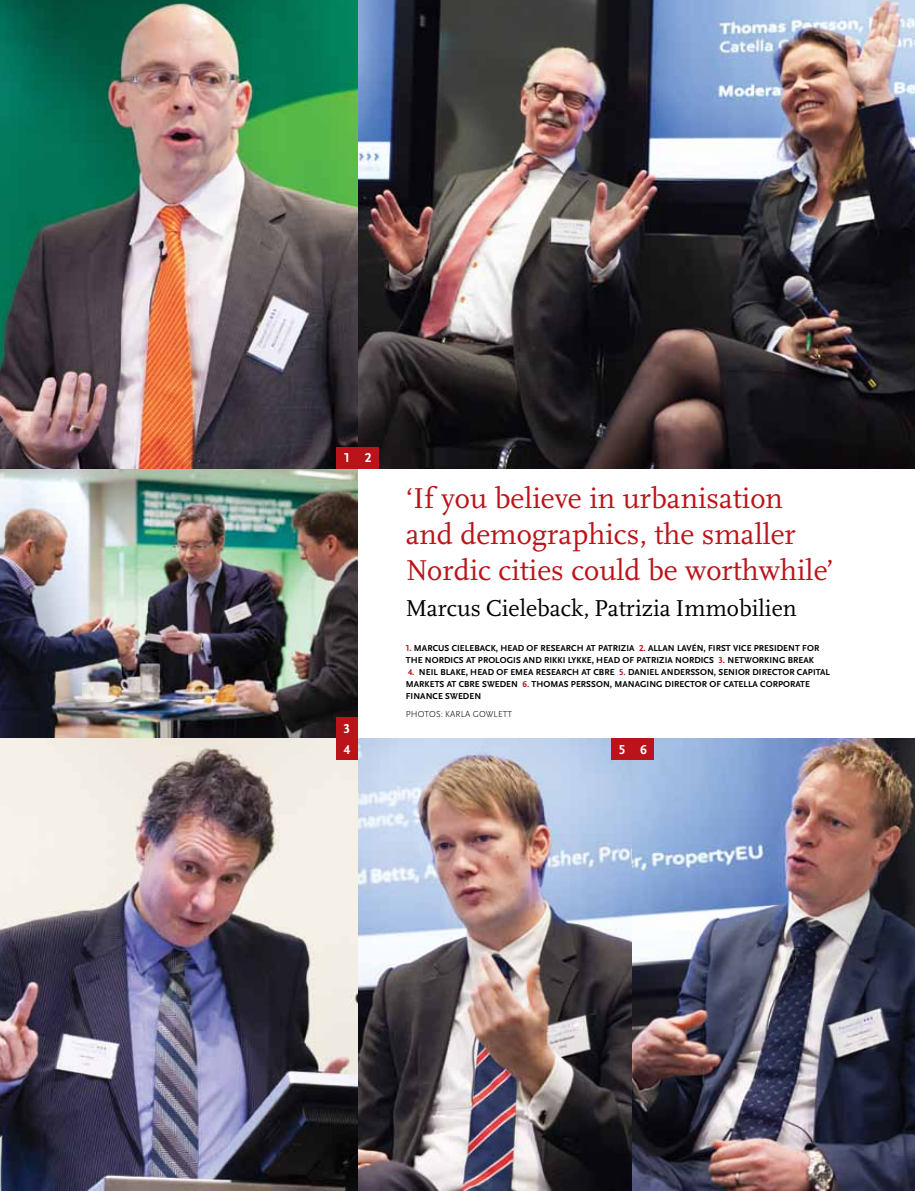
<style>
.page{position:relative;width:915px;height:1191px;background:#fff}
.page>*{position:absolute;margin:0;border:0;box-sizing:border-box;transform-origin:0 0}
.t1{font:30px/36px "Scala Pro";color:#ba141a}
.t2{font:24px "Scala Pro";color:#000}
.t3{font:700 13.5px "Scala Sans Pro";color:#fff}
.t4{font:700 9px/12px "Scala Sans Pro";letter-spacing:.01em;color:#000}
.t5{font:300 9px "Scala Sans Pro";letter-spacing:.01em;color:#000}
.s1{color:#ba141a}
</style>
<div class="page">
<img style="left:357px;top:0;width:557px;height:468px">
<img style="left:0;top:468px;width:357px;height:723px">
<img style="left:0;top:0;width:357px;height:468px">
<img style="left:354px;top:738px;width:278px;height:453px">
<img style="left:632px;top:738px;width:282px;height:453px">
<div style="left:336px;top:447px;width:21px;height:21px;background:#ba141a"></div>
<div style="left:336px;top:717px;width:21px;height:21px;background:#ba141a"></div>
<div style="left:357px;top:447px;width:21px;height:21px;background:#ba141a"></div>
<div style="left:336px;top:738px;width:21px;height:21px;background:#ba141a"></div>
<div style="left:611px;top:738px;width:21px;height:21px;background:#ba141a"></div>
<div style="left:632px;top:738px;width:21px;height:21px;background:#ba141a"></div>
<h3 class="t3" style="left:344px;top:450px;width:7px">1</h3>
<h3 class="t3" style="left:364px;top:450px;width:8px">2</h3>
<h3 class="t3" style="left:343px;top:720px;width:8px">3</h3>
<h1 class="t1" style="left:405px;top:480px;width:429px">‘If you believe in urbanisation and demographics, the smaller<br>Nordic cities could be worthwhile’</h1>
<h2 class="t2" style="left:405px;top:594px;width:392px">Marcus Cieleback, Patrizia Immobilien</h2>
<p class="t4" style="left:405px;top:642px;width:415px"><span class="s1">1.</span> MARCUS CIELEBACK, HEAD OF RESEARCH AT PATRIZIA <span class="s1">2.</span> ALLAN LAVÉN, FIRST VICE PRESIDENT FOR<br>THE NORDICS AT PROLOGIS AND RIKKI LYKKE, HEAD OF PATRIZIA NORDICS <span class="s1">3.</span> NETWORKING BREAK</p>
<p class="t4" style="left:405px;top:666px;width:425px"><span class="s1">4.</span> NEIL BLAKE, HEAD OF EMEA RESEARCH AT CBRE <span class="s1">5.</span> DANIEL ANDERSSON, SENIOR DIRECTOR CAPITAL<br>MARKETS AT CBRE SWEDEN <span class="s1">6.</span> THOMAS PERSSON, MANAGING DIRECTOR OF CATELLA CORPORATE<br>FINANCE SWEDEN</p>
<p class="t5" style="left:405px;top:708px;width:108px">PHOTOS: KARLA GOWLETT</p>
<h3 class="t3" style="left:343px;top:741px;width:8px">4</h3>
<h3 class="t3" style="left:618px;top:741px;width:30px">5 6</h3>
</div>
